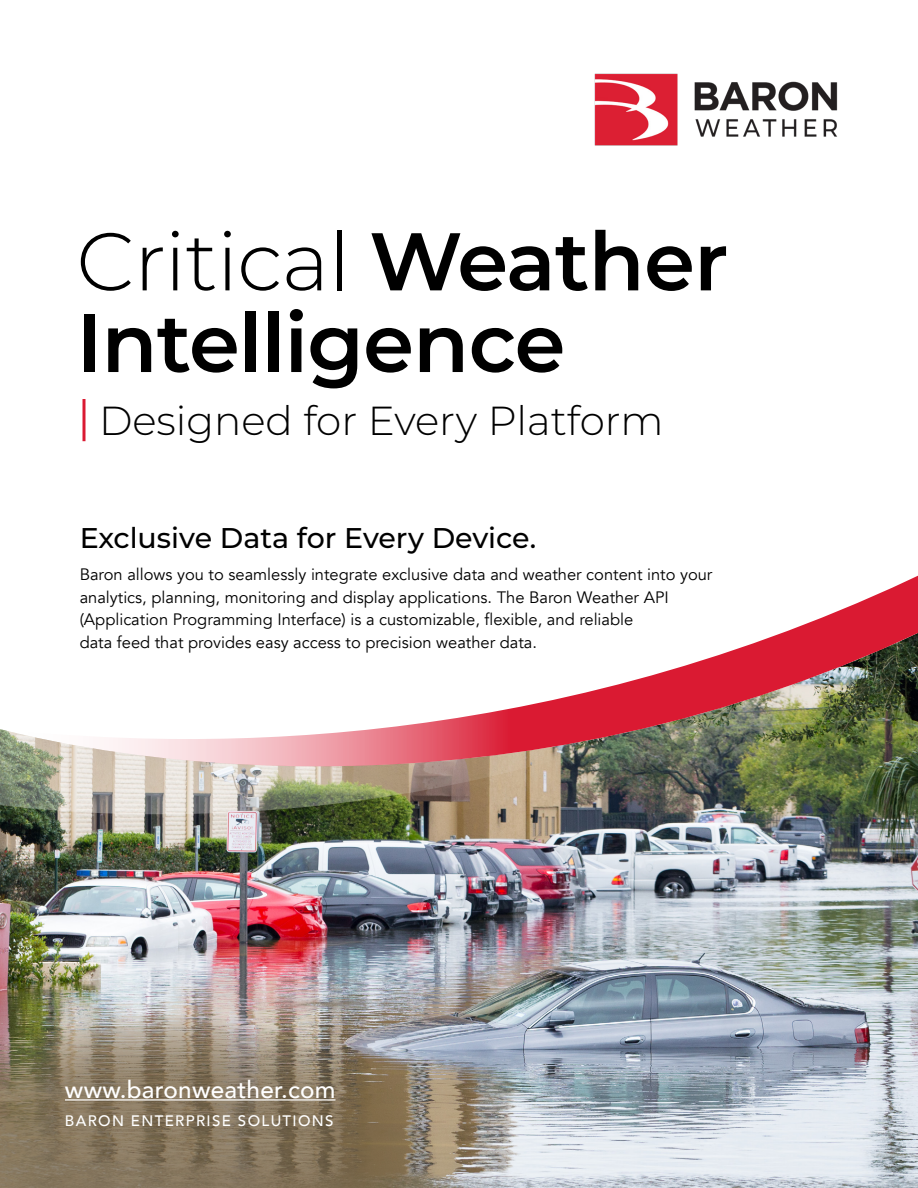
<style>
.page{position:relative;width:918px;height:1188px;background:#fff}
.page>*{position:absolute;margin:0;border:0;box-sizing:border-box;transform-origin:0 0}
.t1{font:600 81.6px/81.6px "Montserrat";letter-spacing:-.01em;color:#000}
.t2{font:300 40.5px "Montserrat";color:#000}
.t3{font:500 28.5px "Montserrat";color:#000}
.t4{font:500 24.3px "Avenir";letter-spacing:.01em;color:#fff}
.t5{font:16.5px/22.5px "Avenir";color:#000}
.t6{font:500 15.15px "Avenir";letter-spacing:.09em;color:#fff}
.s1{font-weight:300}
</style>
<div class="page">
<img style="left:0;top:777px;width:918px;height:411px">
<img style="left:0;top:777px;width:679px;height:48px">
<svg style="left:0;top:575px;width:918px;height:202px"></svg>
<img style="left:594px;top:73px;width:244px;height:73px">
<svg style="left:82px;top:399px;width:4px;height:42px"></svg>
<svg style="left:0;top:1014px;width:437px;height:174px;background:#8b7e69"></svg>
<hr style="left:65px;top:1099px;width:271px;height:2px;background:#fff">
<h1 class="t1" style="left:76px;top:217px;width:654px"><span class="s1">Critical</span> Weather<br>Intelligence</h1>
<h2 class="t2" style="left:99px;top:393px;width:566px">Designed for Every Platform</h2>
<h3 class="t3" style="left:80px;top:518px;width:458px">Exclusive Data for Every Device.</h3>
<p class="t5" style="left:80px;top:564px;width:634px">Baron allows you to seamlessly integrate exclusive data and weather content into your analytics, planning, monitoring and display applications. The Baron Weather API (Application Programming Interface) is a customizable, flexible, and reliable<br>data feed that provides easy access to precision weather data.</p>
<h3 class="t4" style="left:65px;top:1069px;width:272px">www.baronweather.com</h3>
<p class="t6" style="left:65px;top:1108px;width:270px">BARON ENTERPRISE SOLUTIONS</p>
</div>
